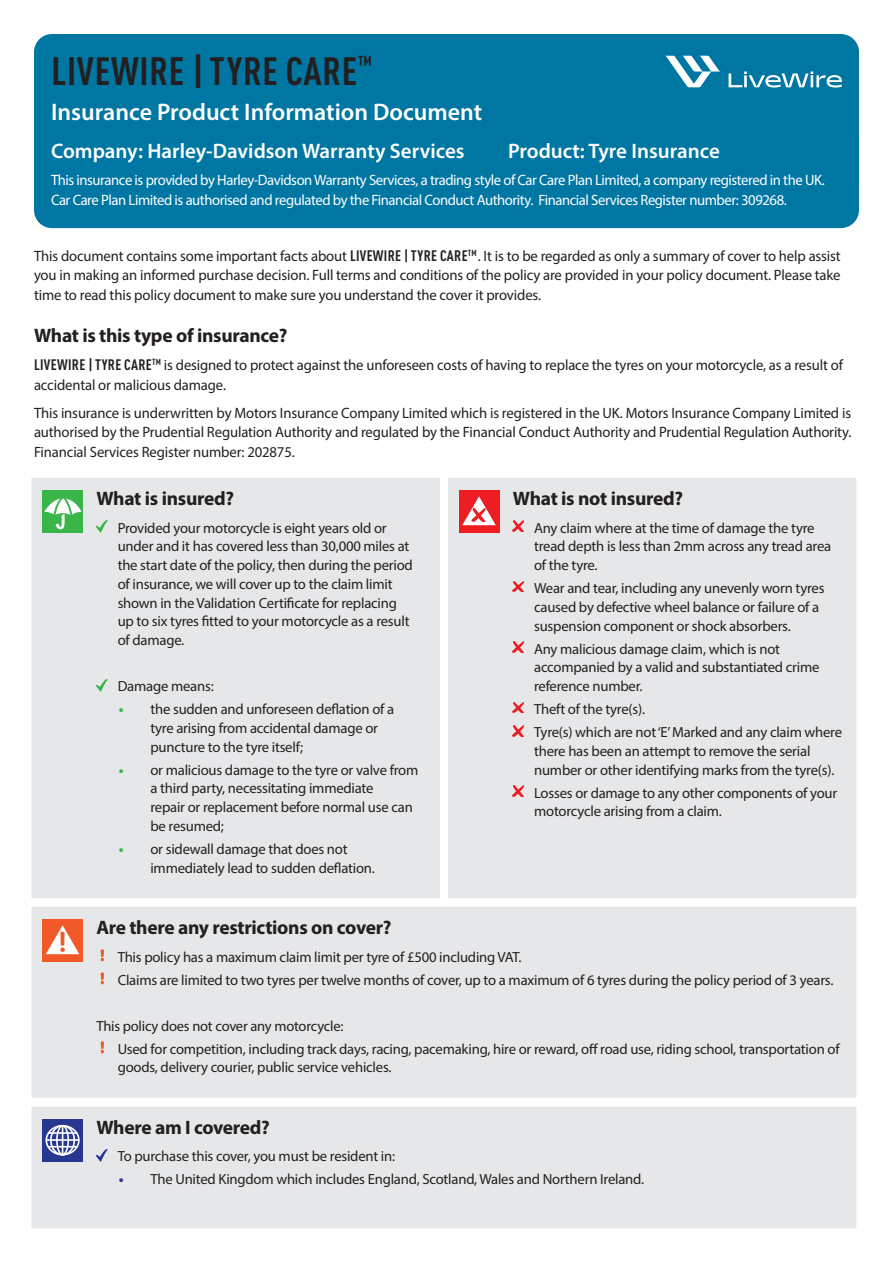
<style>
.page{position:relative;width:893px;height:1263px;background:#fff}
.page>*{position:absolute;margin:0;border:0;box-sizing:border-box;transform-origin:0 0}
.Form_title{font:700 condensed 39px "DIN Pro";letter-spacing:.02em;color:#231f20}
.Form_sub_title{font:600 24px "Myriad Pro";color:#fff}
.Company_Product_head{font:600 21px "Myriad Pro";color:#fff}
.Cover_subhead{font:700 19.5px "Myriad Pro";letter-spacing:-.015em;color:#231f20}
.Form_intro{font:15px/19.5px "Myriad Pro";letter-spacing:-.01em;color:#231f20;text-align:justify}
.Company_Product_head-2{font:15px/19.5px "Myriad Pro";letter-spacing:-.03em;color:#fff}
.Covered_bullets{font:14.7px/18.8px "Myriad Pro";letter-spacing:-.015em;color:#231f20}
.s1{font-family:"DIN Pro";font-weight:700;font-stretch:condensed}
.s2{font-weight:700;color:#39b54a}
.s3{font-weight:700;color:#283890}
</style>
<div class="page">
<div style="left:34px;top:34px;width:825px;height:194px;background:#0076a3;border-radius:18px"></div>
<div style="left:31px;top:478px;width:825px;height:750px;background:#e6e7e9"></div>
<div style="left:42px;top:491px;width:41px;height:42px;background:#3ab54a"></div>
<svg style="left:44px;top:494px;width:38px;height:35px"></svg>
<svg style="left:96px;top:521px;width:11px;height:11px"></svg>
<svg style="left:96px;top:679px;width:11px;height:12px"></svg>
<div style="left:458px;top:491px;width:41px;height:42px;background:#ee1d23"></div>
<svg style="left:462px;top:496px;width:34px;height:29px"></svg>
<svg style="left:513px;top:521px;width:11px;height:10px"></svg>
<svg style="left:513px;top:581px;width:11px;height:11px"></svg>
<svg style="left:513px;top:642px;width:11px;height:10px"></svg>
<svg style="left:513px;top:702px;width:11px;height:11px"></svg>
<svg style="left:513px;top:725px;width:11px;height:11px"></svg>
<svg style="left:513px;top:786px;width:11px;height:10px"></svg>
<div style="left:42px;top:920px;width:41px;height:42px;background:#f15929"></div>
<svg style="left:46px;top:925px;width:33px;height:29px"></svg>
<svg style="left:101px;top:949px;width:3px;height:12px"></svg>
<svg style="left:101px;top:972px;width:3px;height:12px"></svg>
<svg style="left:101px;top:1041px;width:3px;height:12px"></svg>
<div style="left:42px;top:1119px;width:41px;height:43px;background:#283890"></div>
<div style="left:46px;top:1125px;width:34px;height:30px;border:2px solid #fff;border-radius:50%"></div>
<div style="left:50px;top:1125px;width:25px;height:30px;border:2px solid #fff;border-radius:50%"></div>
<div style="left:56px;top:1125px;width:13px;height:30px;border:2px solid #fff;border-radius:50%"></div>
<svg style="left:48px;top:1126px;width:29px;height:29px"></svg>
<hr style="left:46px;top:1139px;width:33px;height:2px;background:#fff">
<svg style="left:96px;top:1149px;width:11px;height:12px"></svg>
<svg style="left:729px;top:72px;width:113px;height:16px"></svg>
<svg style="left:666px;top:56px;width:55px;height:31px"></svg>
<p class="Form_title" style="left:51px;top:42px;width:322px">LIVEWIRE | TYRE CARE<sup>™</sup></p>
<p class="Form_sub_title" style="left:51px;top:97px;width:433px">Insurance Product Information Document</p>
<p class="Company_Product_head" style="left:51px;top:138px;width:415px">Company: Harley-Davidson Warranty Services</p>
<p class="Company_Product_head" style="left:508px;top:138px;width:213px">Product: Tyre Insurance</p>
<p class="Company_Product_head-2" style="left:51px;top:170px;width:775px">This insurance is provided by Harley-Davidson Warranty Services, a trading style of Car Care Plan Limited, a company registered in the UK.<br>Car Care Plan Limited is authorised and regulated by the Financial Conduct Authority. Financial Services Register number: 309268.</p>
<p class="Form_intro" style="left:34px;top:246px;width:808px">This document contains some important facts about <span class="s1">LIVEWIRE | TYRE CARE</span><sup>TM</sup>. It is to be regarded as only a summary of cover to help assist you in making an informed purchase decision. Full terms and conditions of the policy are provided in your policy document. Please take time to read this policy document to make sure you understand the cover it provides.</p>
<p class="Cover_subhead" style="left:34px;top:323px;width:255px">What is this type of insurance?</p>
<p class="Form_intro" style="left:34px;top:355px;width:810px"><span class="s1">LIVEWIRE | TYRE CARE</span><sup>TM</sup> is designed to protect against the unforeseen costs of having to replace the tyres on your motorcycle, as a result of accidental or malicious damage.</p>
<p class="Form_intro" style="left:34px;top:403px;width:819px">This insurance is underwritten by Motors Insurance Company Limited which is registered in the UK. Motors Insurance Company Limited is authorised by the Prudential Regulation Authority and regulated by the Financial Conduct Authority and Prudential Regulation Authority.<br>Financial Services Register number: 202875.</p>
<p class="Cover_subhead" style="left:96px;top:486px;width:139px">What is insured?</p>
<p class="Covered_bullets" style="left:118px;top:518px;width:297px">Provided your motorcycle is eight years old or under and it has covered less than 30,000 miles at the start date of the policy, then during the period of insurance, we will cover up to the claim limit shown in the Validation Certificate for replacing up to six tyres fitted to your motorcycle as a result of damage.</p>
<p class="Covered_bullets" style="left:118px;top:676px;width:98px">Damage means:</p>
<p class="Covered_bullets" style="left:150px;top:699px;width:245px;text-indent:-32px"><span class="s2">•</span> the sudden and unforeseen deflation of a tyre arising from accidental damage or puncture to the tyre itself;</p>
<p class="Covered_bullets" style="left:150px;top:760px;width:269px;text-indent:-32px"><span class="s2">•</span> or malicious damage to the tyre or valve from a third party, necessitating immediate<br>repair or replacement before normal use can be resumed;</p>
<p class="Covered_bullets" style="left:150px;top:839px;width:226px;text-indent:-32px"><span class="s2">•</span> or sidewall damage that does not immediately lead to sudden deflation.</p>
<p class="Cover_subhead" style="left:513px;top:486px;width:172px">What is not insured?</p>
<p class="Covered_bullets" style="left:534px;top:518px;width:299px">Any claim where at the time of damage the tyre tread depth is less than 2mm across any tread area of the tyre.</p>
<p class="Covered_bullets" style="left:534px;top:578px;width:292px">Wear and tear, including any unevenly worn tyres caused by defective wheel balance or failure of a suspension component or shock absorbers.</p>
<p class="Covered_bullets" style="left:534px;top:639px;width:287px">Any malicious damage claim, which is not accompanied by a valid and substantiated crime reference number.</p>
<p class="Covered_bullets" style="left:534px;top:699px;width:112px">Theft of the tyre(s).</p>
<p class="Covered_bullets" style="left:534px;top:722px;width:309px">Tyre(s) which are not ‘E’ Marked and any claim where there has been an attempt to remove the serial number or other identifying marks from the tyre(s).</p>
<p class="Covered_bullets" style="left:534px;top:783px;width:305px">Losses or damage to any other components of your motorcycle arising from a claim.</p>
<p class="Cover_subhead" style="left:96px;top:915px;width:297px">Are there any restrictions on cover?</p>
<p class="Covered_bullets" style="left:118px;top:947px;width:405px">This policy has a maximum claim limit per tyre of £500 including VAT.</p>
<p class="Covered_bullets" style="left:118px;top:970px;width:717px">Claims are limited to two tyres per twelve months of cover, up to a maximum of 6 tyres during the policy period of 3 years.</p>
<p class="Covered_bullets" style="left:96px;top:1016px;width:249px">This policy does not cover any motorcycle:</p>
<p class="Covered_bullets" style="left:118px;top:1039px;width:723px">Used for competition, including track days, racing, pacemaking, hire or reward, off road use, riding school, transportation of goods, delivery courier, public service vehicles.</p>
<p class="Cover_subhead" style="left:96px;top:1115px;width:175px">Where am I covered?</p>
<p class="Covered_bullets" style="left:118px;top:1147px;width:279px">To purchase this cover, you must be resident in:</p>
<p class="Covered_bullets" style="left:119px;top:1170px;width:527px"><span class="s3">•</span> The United Kingdom which includes England, Scotland, Wales and Northern Ireland.</p>
</div>
